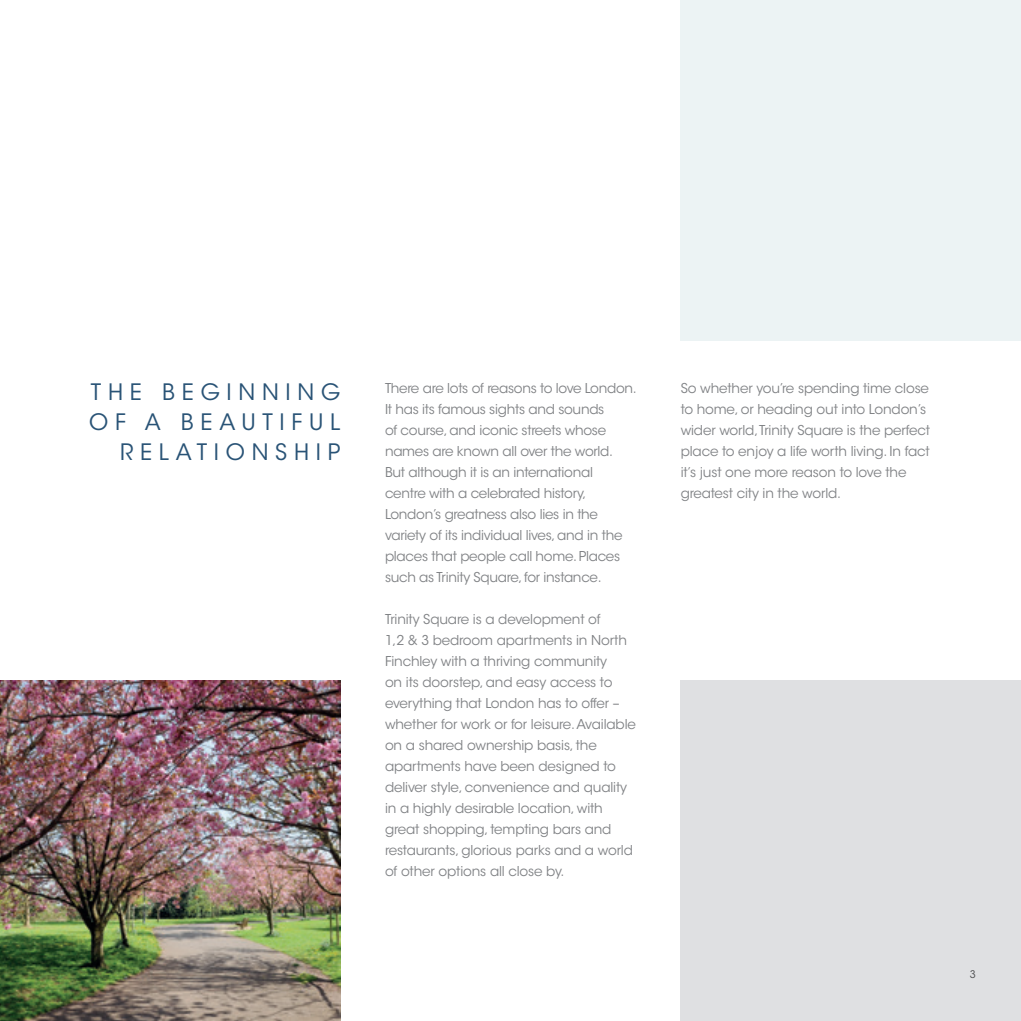
<style>
.page{position:relative;width:1021px;height:1021px;background:#fff}
.page>*{position:absolute;margin:0;border:0;box-sizing:border-box;transform-origin:0 0}
.t1{font:22.5px/30px "ITC Avant Garde Std";letter-spacing:.3em;color:#295376;text-align:right}
.t2{font:13.5px/21px "ITC Avant Garde Std";letter-spacing:-.01em;color:#808285}
.t3{font:10.5px "ITC Avant Garde Std";color:#57585a}
</style>
<div class="page">
<div style="left:680px;top:680px;width:340px;height:340px;background:#dfe0e2"></div>
<div style="left:680px;top:0;width:340px;height:340px;background:#ecf3f4"></div>
<img style="left:0;top:680px;width:340px;height:340px">
<h1 class="t1" style="left:89px;top:376px;width:252px">THE BEGINNING<br>OF A BEAUTIFUL<br>RELATIONSHIP</h1>
<p class="t2" style="left:385px;top:377px;width:253px">There are lots of reasons to love London.<br>It has its famous sights and sounds<br>of course, and iconic streets whose names are known all over the world.<br>But although it is an international centre with a celebrated history, London’s greatness also lies in the variety of its individual lives, and in the places that people call home. Places such as Trinity Square, for instance.</p>
<p class="t2" style="left:385px;top:609px;width:252px">Trinity Square is a development of<br>1,2 &amp; 3 bedroom apartments in North Finchley with a thriving community<br>on its doorstep, and easy access to everything that London has to offer – whether for work or for leisure. Available on a shared ownership basis, the apartments have been designed to deliver style, convenience and quality in a highly desirable location, with great shopping, tempting bars and restaurants, glorious parks and a world of other options all close by.</p>
<p class="t2" style="left:680px;top:378px;width:251px">So whether you’re spending time close to home, or heading out into London’s wider world,Trinity Square is the perfect place to enjoy a life worth living. In fact it’s just one more reason to love the greatest city in the world.</p>
<p class="t3" style="left:969px;top:967px;width:8px">3</p>
</div>
